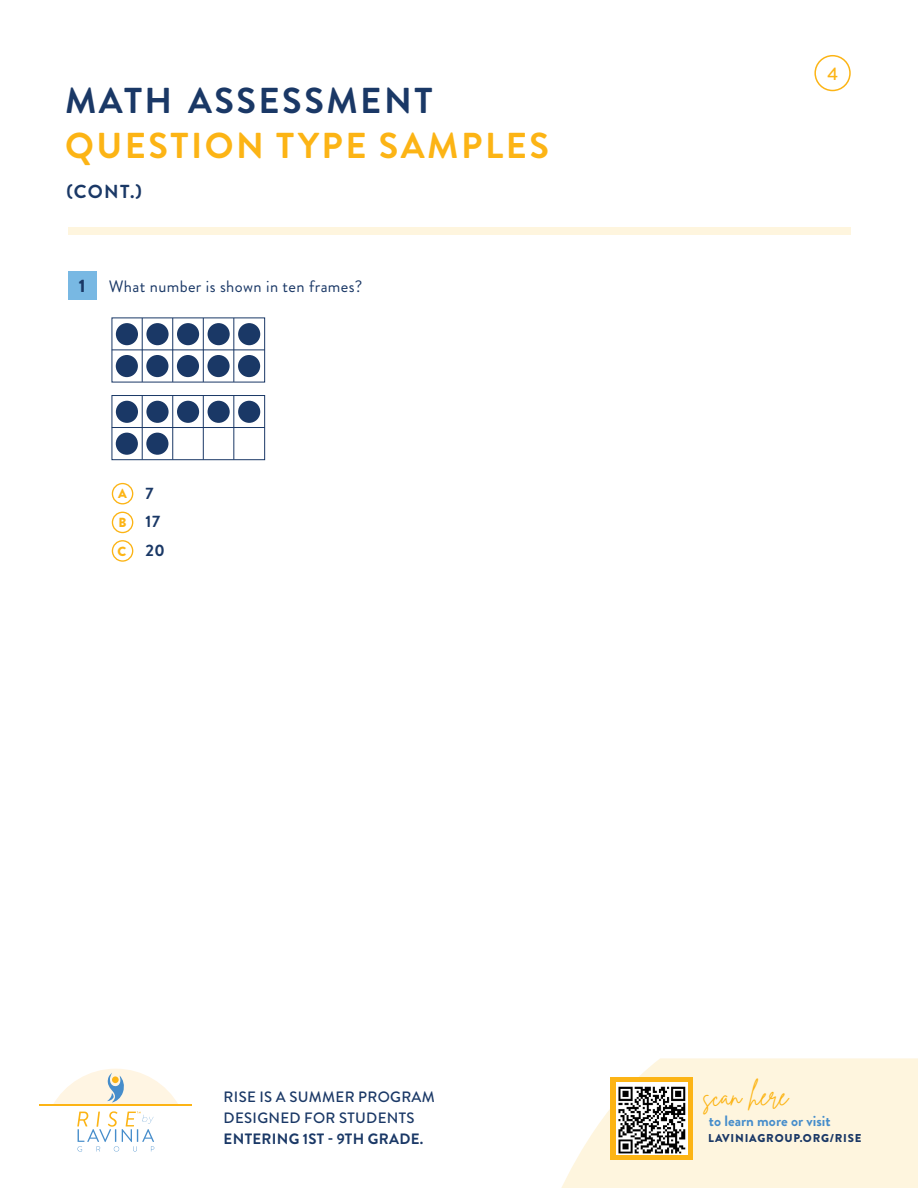
<style>
.page{position:relative;width:918px;height:1188px;background:#fff}
.page>*{position:absolute;margin:0;border:0;box-sizing:border-box;transform-origin:0 0}
.t1{font:700 36px "Brandon Grotesque";letter-spacing:.07em;color:#fcb415}
.t2{font:700 36px "Brandon Grotesque";letter-spacing:.07em;color:#1a3866}
.t3{font:27px "Brittany Signature";color:#fcb415}
.t4{font:700 18.75px "Brandon Grotesque";color:#1a3866}
.t5{font:500 18px "Brandon Grotesque";color:#fcb415}
.t6{font:900 18px "Brandon Grotesque";color:#1a3866}
.t7{font:16.5px "Brandon Grotesque";letter-spacing:.025em;color:#1a3866}
.t8{font:700 16.5px/28.5px "Brandon Grotesque";color:#1a3866}
.t9{font:500 15px/21px "Brandon Grotesque";letter-spacing:.02em;color:#1a3866}
.t10{font:700 15px "Brandon Grotesque";letter-spacing:.02em;color:#1a3866}
.t11{font:700 15px "Brandon Grotesque";color:#468dcb}
.t12{font:900 13.2px/28.5px "Brandon Grotesque";color:#fcb415}
.t13{font:900 11.4px "Brandon Grotesque";letter-spacing:.07em;color:#1a3866}
</style>
<div class="page">
<svg style="left:561px;top:1058px;width:357px;height:130px;background:#fef6e1"></svg>
<div style="left:814px;top:55px;width:37px;height:36px;border:2px solid #fcb415;border-radius:50%"></div>
<div style="left:611px;top:1078px;width:82px;height:82px;background:#fcb415"></div>
<img style="left:616px;top:1083px;width:72px;height:72px">
<hr style="left:39px;top:1105px;width:153px;height:1px;background:#fcb415">
<svg style="left:52px;top:1069px;width:127px;height:83px"></svg>
<hr style="left:112px;top:350px;width:153px;height:1px;background:#1a3866">
<hr style="left:112px;top:427px;width:153px;height:1px;background:#1a3866">
<div style="left:68px;top:228px;width:782px;height:7px;background:#fef5de"></div>
<div style="left:68px;top:271px;width:29px;height:29px;background:#78b8e3"></div>
<div style="left:112px;top:483px;width:21px;height:21px;border:1px solid #fcb415;border-radius:50%"></div>
<div style="left:112px;top:512px;width:21px;height:21px;border:1px solid #fcb415;border-radius:50%"></div>
<div style="left:112px;top:540px;width:21px;height:22px;border:1px solid #fcb415;border-radius:50%"></div>
<div style="left:116px;top:401px;width:22px;height:22px;background:#1a3866;border-radius:50%"></div>
<div style="left:146px;top:401px;width:23px;height:22px;background:#1a3866;border-radius:50%"></div>
<div style="left:177px;top:401px;width:22px;height:22px;background:#1a3866;border-radius:50%"></div>
<div style="left:208px;top:401px;width:22px;height:22px;background:#1a3866;border-radius:50%"></div>
<div style="left:238px;top:401px;width:22px;height:22px;background:#1a3866;border-radius:50%"></div>
<div style="left:116px;top:433px;width:22px;height:22px;background:#1a3866;border-radius:50%"></div>
<div style="left:146px;top:433px;width:22px;height:22px;background:#1a3866;border-radius:50%"></div>
<div style="left:116px;top:323px;width:22px;height:22px;background:#1a3866;border-radius:50%"></div>
<div style="left:146px;top:323px;width:23px;height:22px;background:#1a3866;border-radius:50%"></div>
<div style="left:177px;top:323px;width:22px;height:22px;background:#1a3866;border-radius:50%"></div>
<div style="left:208px;top:323px;width:22px;height:22px;background:#1a3866;border-radius:50%"></div>
<div style="left:238px;top:323px;width:22px;height:22px;background:#1a3866;border-radius:50%"></div>
<div style="left:116px;top:355px;width:22px;height:22px;background:#1a3866;border-radius:50%"></div>
<div style="left:146px;top:355px;width:22px;height:22px;background:#1a3866;border-radius:50%"></div>
<div style="left:177px;top:355px;width:22px;height:22px;background:#1a3866;border-radius:50%"></div>
<div style="left:207px;top:355px;width:23px;height:22px;background:#1a3866;border-radius:50%"></div>
<div style="left:238px;top:355px;width:22px;height:22px;background:#1a3866;border-radius:50%"></div>
<div style="left:112px;top:395px;width:153px;height:65px;border:1px solid #1a3866"></div>
<hr style="left:142px;top:318px;width:1px;height:64px;background:#1a3866">
<hr style="left:142px;top:396px;width:1px;height:64px;background:#1a3866">
<hr style="left:203px;top:318px;width:1px;height:64px;background:#1a3866">
<hr style="left:203px;top:396px;width:1px;height:64px;background:#1a3866">
<hr style="left:172px;top:318px;width:1px;height:64px;background:#1a3866">
<hr style="left:172px;top:396px;width:1px;height:64px;background:#1a3866">
<hr style="left:233px;top:318px;width:1px;height:64px;background:#1a3866">
<hr style="left:233px;top:396px;width:1px;height:64px;background:#1a3866">
<h1 class="t2" style="left:65px;top:75px;width:369px">MATH ASSESSMENT</h1>
<h1 class="t1" style="left:65px;top:120px;width:485px">QUESTION TYPE SAMPLES</h1>
<p class="t4" style="left:66px;top:178px;width:77px">(CONT.)</p>
<p class="t6" style="left:79px;top:273px;width:8px">1</p>
<p class="t7" style="left:109px;top:275px;width:255px">What number is shown in ten frames?</p>
<p class="t12" style="left:118px;top:479px;width:10px">A</p>
<p class="t12" style="left:118px;top:508px;width:10px">B<br>C</p>
<p class="t8" style="left:146px;top:479px;width:21px">7<br>17<br>20</p>
<p class="t5" style="left:827px;top:61px;width:12px">4</p>
<p class="t9" style="left:224px;top:1087px;width:213px">RISE IS A SUMMER PROGRAM<br>DESIGNED FOR STUDENTS</p>
<p class="t10" style="left:224px;top:1129px;width:201px">ENTERING 1ST - 9TH GRADE.</p>
<h2 class="t3" style="left:703px;top:1078px;width:87px">scan here</h2>
<p class="t11" style="left:709px;top:1110px;width:123px">to learn more or visit</p>
<p class="t13" style="left:708px;top:1130px;width:155px">LAVINIAGROUP.ORG/RISE</p>
</div>
